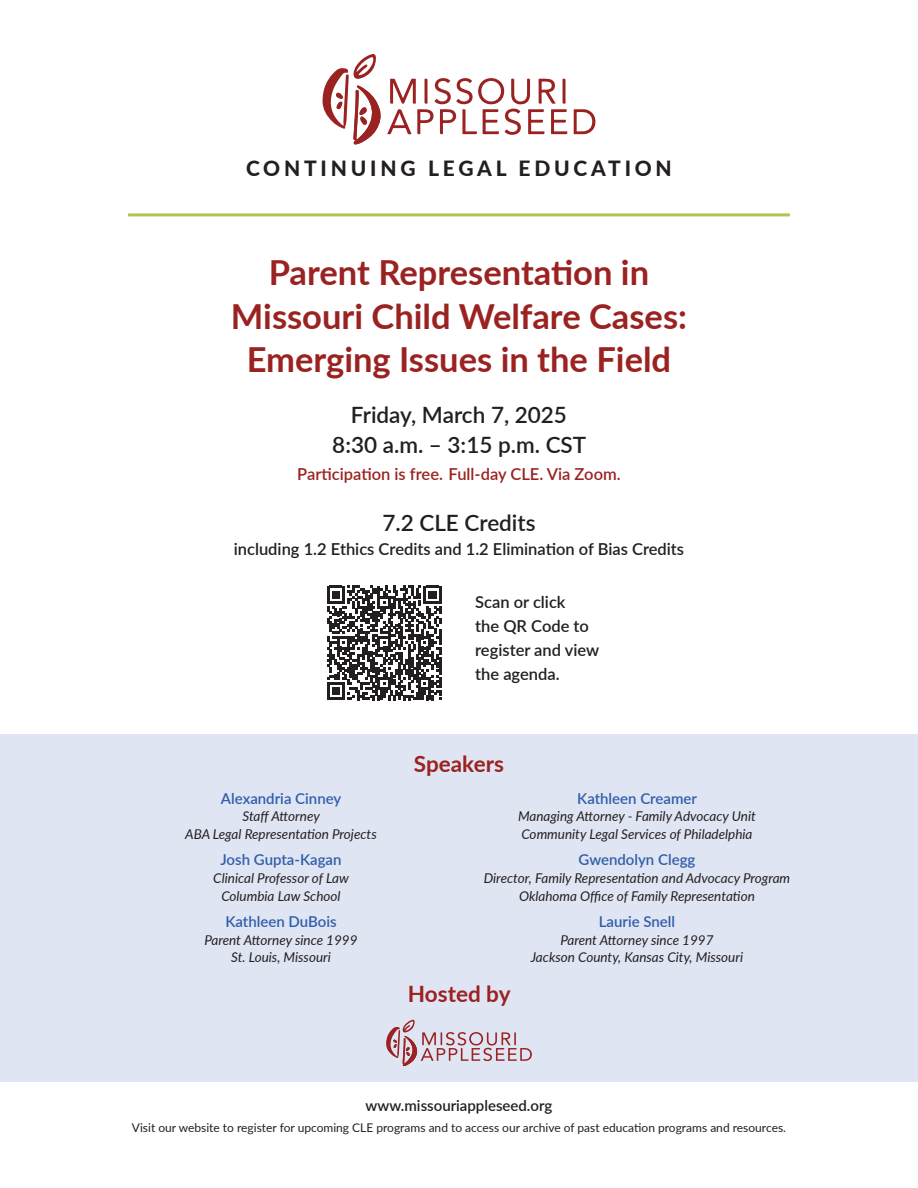
<style>
.page{position:relative;width:918px;height:1188px;background:#fff}
.page>*{position:absolute;margin:0;border:0;box-sizing:border-box;transform-origin:0 0}
.Time{font:700 34.5px/43.5px "Lato";color:#9a2221;text-align:center}
.Speaker_Name_2{font:600 22.5px "Lato";color:#231f20}
.Speaker_Name_2-2{font:700 22.5px "Lato";color:#9a2221}
.Time-2{font:700 22.5px "Lato";color:#9a2221}
.Time-3{font:800 21px "Lato";letter-spacing:.18em;color:#231f20}
.Speaker_Name_2-3{font:600 16.5px/24px "Lato";color:#231f20}
.Speaker_Name_2-4{font:600 16.5px "Lato";color:#9a2221}
.t1{font:600 15px "Lato";color:#305eaa}
.Speaker_Name_2-5{font:600 15px "Lato";color:#231f20}
.t2{font:italic 13.5px/17.7px "Lato";color:#231f20;text-align:center}
.Description_Bio{font:12px "Lato";color:#231f20}
</style>
<div class="page">
<div style="left:0;top:734px;width:918px;height:348px;background:#e0e5f3"></div>
<svg style="left:574px;top:109px;width:22px;height:25px"></svg>
<svg style="left:323px;top:54px;width:244px;height:91px"></svg>
<hr style="left:128px;top:213px;width:662px;height:3px;background:#b0c455">
<svg style="left:327px;top:586px;width:114px;height:114px"></svg>
<svg style="left:386px;top:1020px;width:146px;height:46px"></svg>
<p class="Time-3" style="left:246px;top:152px;width:427px">CONTINUING LEGAL EDUCATION</p>
<p class="Time" style="left:231px;top:249px;width:458px">Parent Representation in<br>Missouri Child Welfare Cases:<br>Emerging Issues in the Field</p>
<p class="Speaker_Name_2" style="left:351px;top:399px;width:218px">Friday, March 7, 2025</p>
<p class="Speaker_Name_2" style="left:332px;top:429px;width:255px">8:30 a.m. – 3:15 p.m. CST</p>
<p class="Speaker_Name_2-4" style="left:297px;top:462px;width:325px">Participation is free. Full-day CLE. Via Zoom.</p>
<p class="Speaker_Name_2" style="left:382px;top:507px;width:155px">7.2 CLE Credits</p>
<p class="Speaker_Name_2-3" style="left:234px;top:537px;width:452px">including 1.2 Ethics Credits and 1.2 Elimination of Bias Credits</p>
<p class="Speaker_Name_2-3" style="left:475px;top:590px;width:126px">Scan or click<br>the QR Code to register and view the agenda.</p>
<p class="t1" style="left:221px;top:787px;width:122px">Alexandria Cinney</p>
<p class="t2" style="left:185px;top:807px;width:193px">Staff Attorney<br>ABA Legal Representation Projects</p>
<p class="t1" style="left:220px;top:849px;width:122px">Josh Gupta-Kagan</p>
<p class="t2" style="left:213px;top:869px;width:137px">Clinical Professor of Law<br>Columbia Law School</p>
<p class="t1" style="left:225px;top:911px;width:113px">Kathleen DuBois</p>
<p class="t2" style="left:204px;top:930px;width:155px">Parent Attorney since 1999<br>St. Louis, Missouri</p>
<p class="Time-2" style="left:414px;top:748px;width:92px">Speakers</p>
<p class="t1" style="left:577px;top:787px;width:121px">Kathleen Creamer</p>
<p class="t2" style="left:518px;top:807px;width:239px;text-align:left">Managing Attorney - Family Advocacy Unit<br>Community Legal Services of Philadelphia</p>
<p class="t1" style="left:579px;top:849px;width:118px">Gwendolyn Clegg</p>
<p class="t2" style="left:484px;top:869px;width:308px">Director, Family Representation and Advocacy Program<br>Oklahoma Office of Family Representation</p>
<p class="t1" style="left:599px;top:911px;width:78px">Laurie Snell</p>
<p class="t2" style="left:531px;top:930px;width:214px">Parent Attorney since 1997<br>Jackson County, Kansas City, Missouri</p>
<p class="Speaker_Name_2-2" style="left:408px;top:977px;width:104px">Hosted by</p>
<p class="Speaker_Name_2-5" style="left:366px;top:1095px;width:188px">www.missouriappleseed.org</p>
<p class="Description_Bio" style="left:132px;top:1119px;width:656px">Visit our website to register for upcoming CLE programs and to access our archive of past education programs and resources.</p>
</div>
